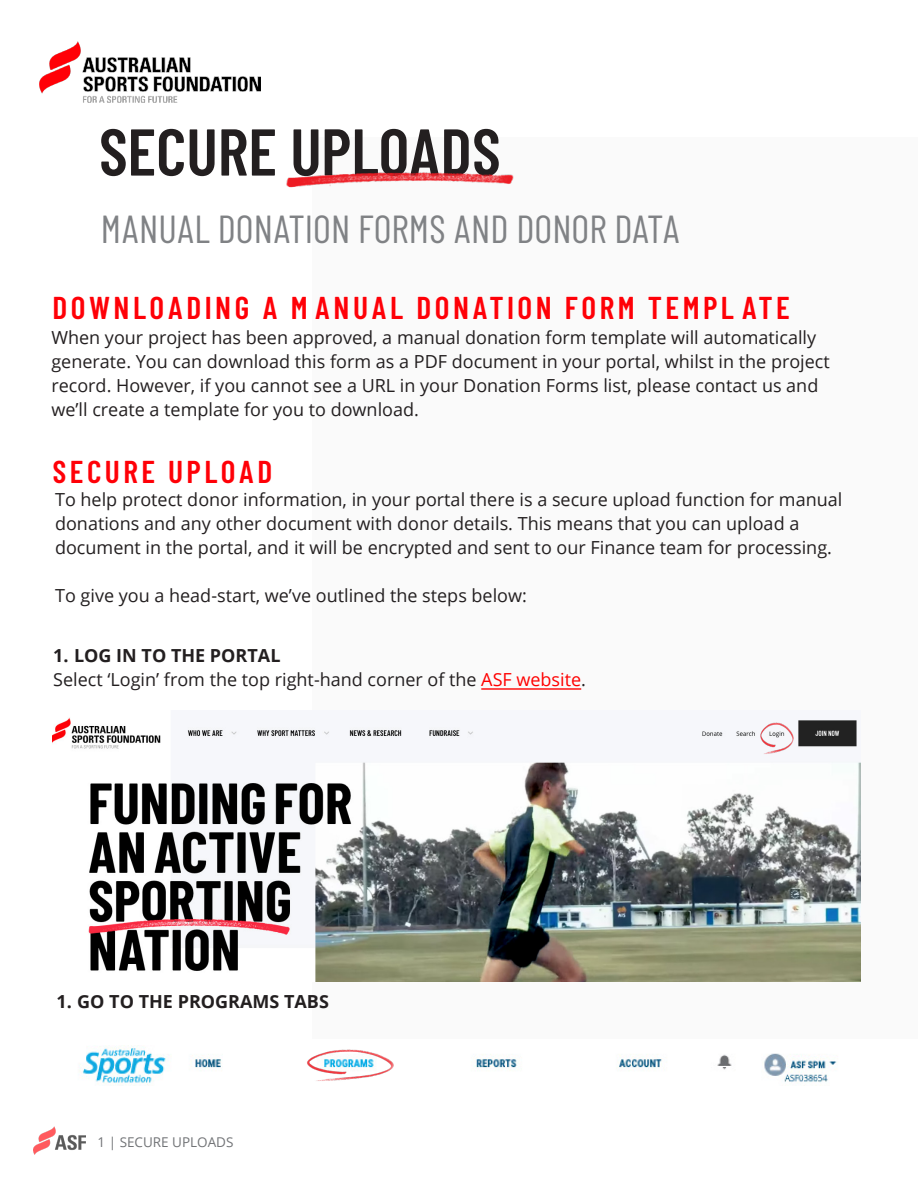
<style>
.page{position:relative;width:918px;height:1188px;background:#fff}
.page>*{position:absolute;margin:0;border:0;box-sizing:border-box;transform-origin:0 0}
.t1{font:600 66px "Barlow Condensed";color:#231f20}
.t2{font:39px "Barlow Condensed";color:#808285}
.t3{font:600 31.5px "Barlow Condensed";letter-spacing:.11em;color:#ff0007}
.t4{font:18px/24px "Open Sans";color:#231f20}
.t5{font:700 18px "Open Sans";color:#231f20}
.t6{font:13.5px "Open Sans";color:#727477}
.s1{font-weight:700}
.s2{color:#f00}
</style>
<div class="page">
<div style="left:312px;top:137px;width:606px;height:901px;background:#fafafa"></div>
<img style="left:39px;top:41px;width:222px;height:62px">
<img style="left:286px;top:172px;width:228px;height:16px">
<img style="left:33px;top:1126px;width:53px;height:29px">
<img style="left:52px;top:717px;width:809px;height:264px">
<img style="left:761px;top:723px;width:32px;height:31px">
<img style="left:80px;top:1046px;width:757px;height:39px">
<img style="left:307px;top:1050px;width:88px;height:31px">
<hr style="left:481px;top:689px;width:100px;height:1px;background:#f00">
<p class="t1" style="left:99px;top:111px;width:404px">SECURE UPLOADS</p>
<p class="t2" style="left:101px;top:204px;width:581px">MANUAL DONATION FORMS AND DONOR DATA</p>
<p class="t3" style="left:53px;top:288px;width:739px">DOWNLOADING A M ANUAL DONATION FORM TEMPL ATE</p>
<p class="t4" style="left:51px;top:325px;width:780px">When your project has been approved, a manual donation form template will automatically generate. You can download this form as a PDF document in your portal, whilst in the project record. However, if you cannot see a URL in your Donation Forms list, please contact us and we’ll create a template for you to download.</p>
<p class="t3" style="left:53px;top:452px;width:221px">SECURE UPLOAD</p>
<p class="t4" style="left:55px;top:487px;width:789px">To help protect donor information, in your portal there is a secure upload function for manual donations and any other document with donor details. This means that you can upload a document in the portal, and it will be encrypted and sent to our Finance team for processing.</p>
<p class="t4" style="left:55px;top:583px;width:473px">To give you a head-start, we’ve outlined the steps below:</p>
<p class="t4" style="left:53px;top:643px;width:534px"><span class="s1">1. LOG IN TO THE PORTAL<br></span>Select ‘Login’ from the top right-hand corner of the <span class="s2">ASF website</span>.</p>
<p class="t5" style="left:56px;top:989px;width:274px">1. GO TO THE PROGRAMS TABS</p>
<p class="t6" style="left:98px;top:1133px;width:138px">1 | SECURE UPLOADS</p>
</div>
